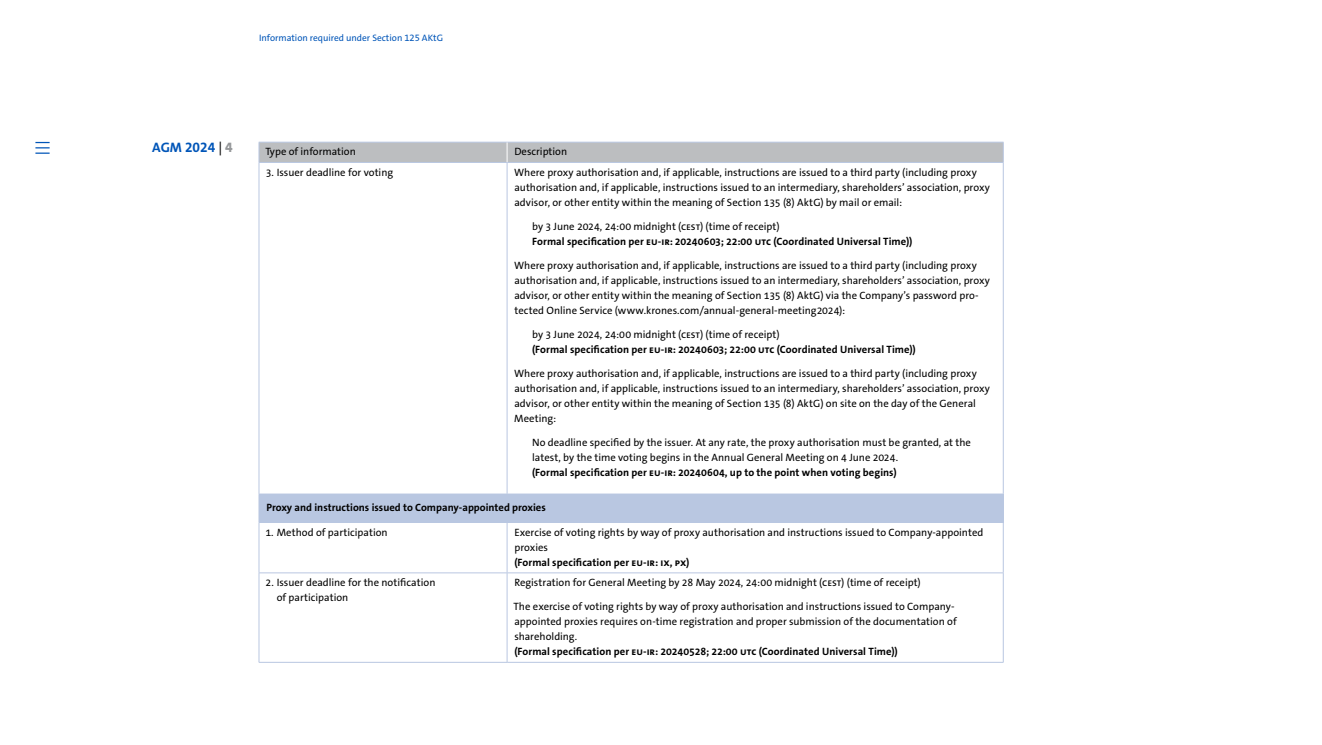
<style>
.page{position:relative;width:1322px;height:745px;background:#fff}
.page>*{position:absolute;margin:0;border:0;box-sizing:border-box;transform-origin:0 0}
.t1{font:13.75px "The Sans LP7 Bld";color:#0055b8}
.t2{font:10.62px/15px "The Sans LP5 Plain";letter-spacing:-.005em;color:#000}
.t3{font:10.62px "The Sans LP7 Bld";letter-spacing:.005em;color:#000}
.t4{font:9.38px "The Sans LP5 Plain";color:#0055b8}
.s1{font-family:"The Sans LP5 Plain";color:#000}
.s2{font-family:"The Sans LP8 Ex Bld";color:#96989a}
</style>
<div class="page">
<div style="left:259px;top:493px;width:744px;height:29px;background:#b9c7e1"></div>
<hr style="left:259px;top:162px;width:248px;height:1px;background:#b9c7e1">
<hr style="left:259px;top:163px;width:1px;height:330px;background:#b9c7e1">
<hr style="left:507px;top:162px;width:496px;height:1px;background:#b9c7e1">
<hr style="left:507px;top:163px;width:1px;height:330px;background:#b9c7e1">
<hr style="left:1003px;top:163px;width:1px;height:330px;background:#b9c7e1">
<svg style="left:1003px;top:494px;width:1px;height:28px"></svg>
<hr style="left:259px;top:522px;width:248px;height:1px;background:#b9c7e1">
<hr style="left:507px;top:522px;width:496px;height:1px;background:#b9c7e1">
<hr style="left:259px;top:661px;width:248px;height:1px;background:#b9c7e1">
<hr style="left:507px;top:661px;width:496px;height:1px;background:#b9c7e1">
<hr style="left:259px;top:522px;width:1px;height:50px;background:#b9c7e1">
<hr style="left:507px;top:522px;width:1px;height:50px;background:#b9c7e1">
<hr style="left:1003px;top:522px;width:1px;height:50px;background:#b9c7e1">
<hr style="left:259px;top:572px;width:248px;height:1px;background:#b9c7e1">
<hr style="left:259px;top:572px;width:1px;height:89px;background:#b9c7e1">
<hr style="left:507px;top:572px;width:496px;height:1px;background:#b9c7e1">
<hr style="left:507px;top:572px;width:1px;height:89px;background:#b9c7e1">
<hr style="left:1003px;top:572px;width:1px;height:89px;background:#b9c7e1">
<div style="left:259px;top:142px;width:745px;height:20px;background:#bcbec0"></div>
<svg style="left:35px;top:142px;width:15px;height:12px"></svg>
<p class="t4" style="left:259px;top:31px;width:185px">Information required under Section 125 AKtG</p>
<p class="t1" style="left:152px;top:138px;width:82px">AGM 2024 <span class="s1">|</span> <span class="s2">4</span></p>
<p class="t2" style="left:265px;top:144px;width:92px">Type of information</p>
<p class="t2" style="left:514px;top:144px;width:54px">Description</p>
<p class="t2" style="left:266px;top:164px;width:129px">3. Issuer deadline for voting</p>
<p class="t2" style="left:514px;top:164px;width:477px">Where proxy authorisation and, if applicable, instructions are issued to a third party (including proxy authorisation and, if applicable, instructions issued to an intermediary, shareholders’ association, proxy advisor, or other entity within the meaning of Section 135 (8) AktG) by mail or email:</p>
<p class="t2" style="left:532px;top:218px;width:249px">by 3 June 2024, 24:00 midnight (CEST) (time of receipt)</p>
<p class="t3" style="left:532px;top:234px;width:382px">Formal specification per EU-IR: 20240603; 22:00 UTC (Coordinated Universal Time))</p>
<p class="t2" style="left:514px;top:257px;width:477px">Where proxy authorisation and, if applicable, instructions are issued to a third party (including proxy authorisation and, if applicable, instructions issued to an intermediary, shareholders’ association, proxy advisor, or other entity within the meaning of Section 135 (8) AktG) via the Company’s password pro&shy;tected Online Service (www.krones.com/annual-general-meeting2024):</p>
<p class="t2" style="left:532px;top:327px;width:249px">by 3 June 2024, 24:00 midnight (CEST) (time of receipt)</p>
<p class="t3" style="left:532px;top:342px;width:385px">(Formal specification per EU-IR: 20240603; 22:00 UTC (Coordinated Universal Time))</p>
<p class="t2" style="left:514px;top:365px;width:477px">Where proxy authorisation and, if applicable, instructions are issued to a third party (including proxy authorisation and, if applicable, instructions issued to an intermediary, shareholders’ association, proxy advisor, or other entity within the meaning of Section 135 (8) AktG) on site on the day of the General Meeting:</p>
<p class="t2" style="left:532px;top:435px;width:440px">No deadline specified by the issuer. At any rate, the proxy authorisation must be granted, at the latest, by the time voting begins in the Annual General Meeting on 4 June 2024.</p>
<p class="t3" style="left:532px;top:465px;width:366px">(Formal specification per EU-IR: 20240604, up to the point when voting begins)</p>
<p class="t3" style="left:266px;top:500px;width:281px">Proxy and instructions issued to Company-appointed proxies</p>
<p class="t2" style="left:265px;top:524px;width:124px">1. Method of participation</p>
<p class="t2" style="left:514px;top:524px;width:470px">Exercise of voting rights by way of proxy authorisation and instructions issued to Company-appointed proxies</p>
<p class="t3" style="left:514px;top:555px;width:177px">(Formal specification per EU-IR: IX, PX)</p>
<p class="t2" style="left:277px;top:574px;width:160px;text-indent:-11px">2. Issuer deadline for the notification of participation</p>
<p class="t2" style="left:514px;top:574px;width:408px">Registration for General Meeting by 28 May 2024, 24:00 midnight (CEST) (time of receipt)</p>
<p class="t2" style="left:513px;top:598px;width:445px">The exercise of voting rights by way of proxy authorisation and instructions issued to Company&shy;appointed proxies requires on-time registration and proper submission of the documentation of shareholding.</p>
<p class="t3" style="left:514px;top:644px;width:385px">(Formal specification per EU-IR: 20240528; 22:00 UTC (Coordinated Universal Time))</p>
</div>
